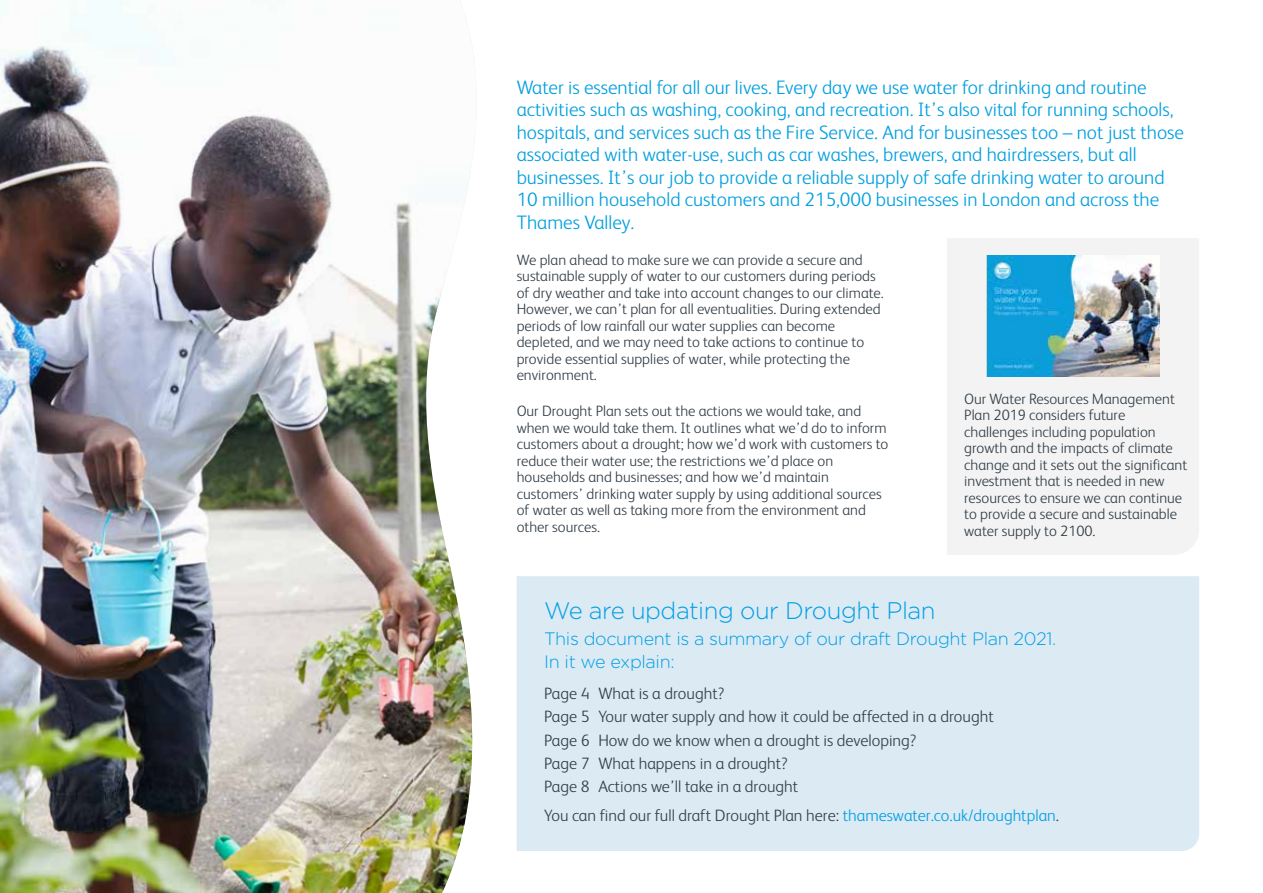
<style>
.page{position:relative;width:1263px;height:893px;background:#fff}
.page>*{position:absolute;margin:0;border:0;box-sizing:border-box;transform-origin:0 0}
.t1{font:300 24px "Gotham Rounded";letter-spacing:-.02em;color:#009fe3}
.t2{font:300 19.5px/22.5px "FS Albert";color:#009fdf}
.t3{font:300 18px/23.4px "Gotham Rounded";letter-spacing:-.02em;color:#009fe3}
.t4{font:300 16.5px/23.1px "FS Albert";color:#333f48}
.t5{font:300 15px/16.5px "FS Albert";color:#333f48}
.s1{color:#009fe3}
</style>
<div class="page">
<img style="left:0;top:0;width:473px;height:893px">
<div style="left:517px;top:576px;width:682px;height:275px;background:#dceaf4"></div>
<div style="left:947px;top:238px;width:252px;height:317px;background:#f3f3f3"></div>
<img style="left:988px;top:255px;width:171px;height:121px">
<p class="t2" style="left:517px;top:75px;width:669px">Water is essential for all our lives. Every day we use water for drinking and routine activities such as washing, cooking, and recreation. It’s also vital for running schools, hospitals, and services such as the Fire Service. And for businesses too – not just those associated with water-use, such as car washes, brewers, and hairdressers, but all businesses. It’s our job to provide a reliable supply of safe drinking water to around 10 million household customers and 215,000 businesses in London and across the Thames Valley.</p>
<p class="t5" style="left:517px;top:250px;width:369px">We plan ahead to make sure we can provide a secure and sustainable supply of water to our customers during periods of dry weather and take into account changes to our climate.<br>However, we can’t plan for all eventualities. During extended periods of low rainfall our water supplies can become depleted, and we may need to take actions to continue to provide essential supplies of water, while protecting the environment.</p>
<p class="t5" style="left:517px;top:402px;width:373px">Our Drought Plan sets out the actions we would take, and when we would take them. It outlines what we’d do to inform customers about a drought; how we’d work with customers to reduce their water use; the restrictions we’d place on households and businesses; and how we’d maintain customers’ drinking water supply by using additional sources of water as well as taking more from the environment and other sources.</p>
<p class="t5" style="left:964px;top:390px;width:225px">Our Water Resources Management<br>Plan 2019 considers future challenges including population growth and the impacts of climate change and it sets out the significant investment that is needed in new resources to ensure we can continue to provide a secure and sustainable water supply to 2100.</p>
<h1 class="t1" style="left:544px;top:594px;width:393px">We are updating our Drought Plan</h1>
<p class="t3" style="left:544px;top:626px;width:513px">This document is a summary of our draft Drought Plan 2021.<br>In it we explain:</p>
<p class="t4" style="left:544px;top:681px;width:451px">Page 4 What is a drought?<br>Page 5 Your water supply and how it could be affected in a drought Page 6 How do we know when a drought is developing?<br>Page 7 What happens in a drought?<br>Page 8 Actions we’ll take in a drought</p>
<p class="t4" style="left:544px;top:803px;width:516px">You can find our full draft Drought Plan here: <span class="s1">thameswater.co.uk/droughtplan</span>.</p>
</div>
